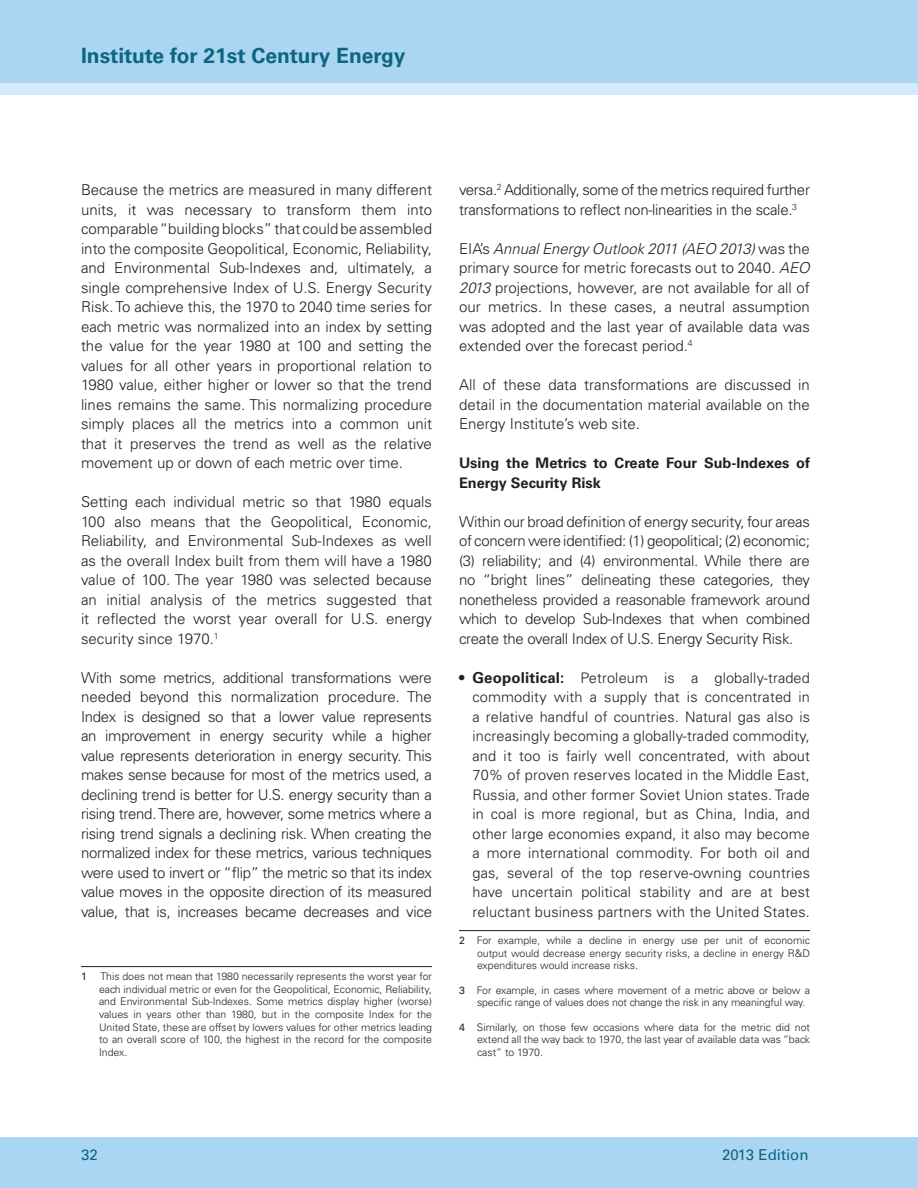
<style>
.page{position:relative;width:918px;height:1188px;background:#fff}
.page>*{position:absolute;margin:0;border:0;box-sizing:border-box;transform-origin:0 0}
.t1{font:700 21px "Univers LT Std";color:#0d6581}
.bodycopy{font:300 15px/19.5px "Univers LT Std";letter-spacing:-.02em;color:#231f20;text-align:justify}
.t2{font:15px "Univers LT Std";color:#0d6581}
.bodycopy_-_indent{font:300 14.55px/19.5px "Univers LT Std";letter-spacing:.01em;color:#231f20;text-align:justify}
.bodycopy_-subhead{font:700 14.55px/19.5px "Univers LT Std";color:#231f20}
.Footnote_Text{font:300 10.5px/12.6px "Univers LT Std";color:#231f20;text-align:justify}
.Footnote_Text-2{font:10.5px "Univers LT Std";color:#231f20}
.s1{font-style:italic}
.s2{font-weight:700;font-size:15px}
.s3{font-weight:400}
</style>
<div class="page">
<div style="left:0;top:1137px;width:918px;height:51px;background:#aad6f2"></div>
<div style="left:0;top:0;width:918px;height:83px;background:#aad6f2"></div>
<div style="left:0;top:83px;width:918px;height:11px;background:#d4eaf8"></div>
<hr style="left:81px;top:966px;width:351px;height:1px;background:#231f20">
<hr style="left:459px;top:930px;width:351px;height:1px;background:#231f20">
<h1 class="t1" style="left:81px;top:44px;width:326px">Institute for 21st Century Energy</h1>
<p class="bodycopy" style="left:81px;top:180px;width:353px">Because the metrics are measured in many different units, it was necessary to transform them into comparable “building blocks” that could be assembled into the composite Geopolitical, Economic, Reliability, and Environmental Sub-Indexes and, ultimately, a single comprehensive Index of U.S. Energy Security Risk. To achieve this, the 1970 to 2040 time series for each metric was normalized into an index by setting the value for the year 1980 at 100 and setting the values for all other years in proportional relation to 1980 value, either higher or lower so that the trend lines remains the same. This normalizing procedure simply places all the metrics into a common unit that it preserves the trend as well as the relative movement up or down of each metric over time.</p>
<p class="bodycopy" style="left:81px;top:492px;width:353px">Setting each individual metric so that 1980 equals 100 also means that the Geopolitical, Economic, Reliability, and Environmental Sub-Indexes as well as the overall Index built from them will have a 1980 value of 100. The year 1980 was selected because an initial analysis of the metrics suggested that it reflected the worst year overall for U.S. energy security since 1970.<sup>1</sup></p>
<p class="bodycopy" style="left:81px;top:667px;width:353px">With some metrics, additional transformations were needed beyond this normalization procedure. The Index is designed so that a lower value represents an improvement in energy security while a higher value represents deterioration in energy security. This makes sense because for most of the metrics used, a declining trend is better for U.S. energy security than a rising trend. There are, however, some metrics where a rising trend signals a declining risk. When creating the normalized index for these metrics, various techniques were used to invert or “flip” the metric so that its index value moves in the opposite direction of its measured value, that is, increases became decreases and vice</p>
<p class="Footnote_Text-2" style="left:81px;top:970px;width:7px">1</p>
<p class="Footnote_Text" style="left:99px;top:970px;width:335px">This does not mean that 1980 necessarily represents the worst year for each individual metric or even for the Geopolitical, Economic, Reliability, and Environmental Sub-Indexes. Some metrics display higher (worse) values in years other than 1980, but in the composite Index for the United State, these are offset by lowers values for other metrics leading to an overall score of 100, the highest in the record for the composite Index.</p>
<p class="bodycopy" style="left:459px;top:180px;width:353px">versa.<sup>2</sup> Additionally, some of the metrics required further transformations to reflect non-linearities in the scale.<sup>3</sup></p>
<p class="bodycopy" style="left:459px;top:238px;width:353px">EIA’s <span class="s1">Annual Energy Outlook 2011 (AEO 2013)</span> was the primary source for metric forecasts out to 2040. <span class="s1">AEO 2013</span> projections, however, are not available for all of our metrics. In these cases, a neutral assumption was adopted and the last year of available data was extended over the forecast period.<sup>4</sup></p>
<p class="bodycopy" style="left:459px;top:375px;width:352px">All of these data transformations are discussed in detail in the documentation material available on the Energy Institute’s web site.</p>
<p class="bodycopy_-subhead" style="left:459px;top:453px;width:352px">Using the Metrics to Create Four Sub-Indexes of<br>Energy Security Risk</p>
<p class="bodycopy" style="left:459px;top:511px;width:353px">Within our broad definition of energy security, four areas of concern were identified: (1) geopolitical; (2) economic; (3) reliability; and (4) environmental. While there are no “bright lines” delineating these categories, they nonetheless provided a reasonable framework around which to develop Sub-Indexes that when combined create the overall Index of U.S. Energy Security Risk.</p>
<p class="bodycopy_-_indent" style="left:473px;top:668px;width:339px;text-indent:-14px"><span class="s2">• Geopolitical:</span> Petroleum is a globally-traded commodity with a supply that is concentrated in a relative handful of countries. Natural gas also is increasingly becoming a globally-traded commodity, and it too is fairly well concentrated, with about 70% of proven reserves located in the Middle East, Russia, and other former Soviet Union states. Trade in coal is more regional, but as China, India, and other large economies expand, it also may become a more international commodity. For both oil and gas, several of the top reserve-owning countries have uncertain political stability and are at best reluctant business partners with the United States.</p>
<p class="Footnote_Text" style="left:477px;top:934px;width:335px;text-indent:-18px"><span class="s3">2</span> For example, while a decline in energy use per unit of economic output would decrease energy security risks, a decline in energy R&amp;D expenditures would increase risks.</p>
<p class="Footnote_Text" style="left:477px;top:984px;width:334px;text-indent:-18px"><span class="s3">3</span> For example, in cases where movement of a metric above or below a specific range of values does not change the risk in any meaningful way.</p>
<p class="Footnote_Text" style="left:477px;top:1020px;width:335px;text-indent:-18px"><span class="s3">4</span> Similarly, on those few occasions where data for the metric did not extend all the way back to 1970, the last year of available data was “back cast” to 1970.</p>
<p class="t2" style="left:81px;top:1146px;width:18px">32</p>
<p class="t2" style="left:722px;top:1146px;width:88px">2013 Edition</p>
</div>
